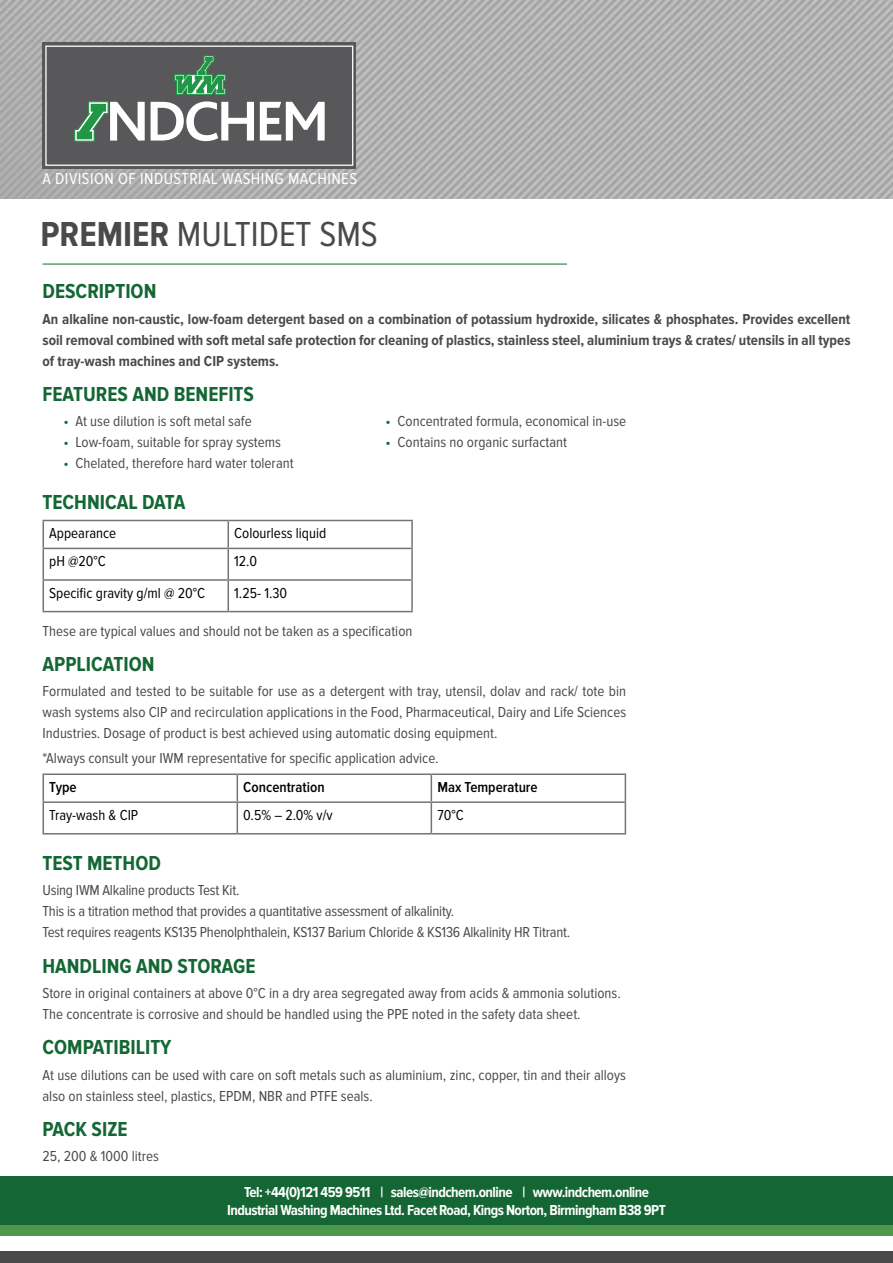
<style>
.page{position:relative;width:893px;height:1263px;background:#fff}
.page>*{position:absolute;margin:0;border:0;box-sizing:border-box;transform-origin:0 0}
.t1{font:36px "Proxima Nova Cond";color:#4a4a4b}
.t2{font:700 21px "Proxima Nova Cond";color:#146734}
.t3{font:16.5px "Proxima Nova Cond";letter-spacing:.025em;color:#fff}
.t4{font:15px/21px "Proxima Nova Cond";color:#4a4a4b}
.t5{font:700 15px/21px "Proxima Nova Cond";color:#4a4a4b;text-align:justify}
.t6{font:700 15px/18px "Proxima Nova Cond";letter-spacing:-.035em;color:#fff;text-align:center}
.t7{font:15px "Proxima Nova Cond";color:#000}
.t8{font:600 15px "Proxima Nova Cond";color:#000}
.s1{font-weight:700}
.s2{color:#146734}
</style>
<div class="page">
<img style="left:0;top:0;width:893px;height:198px">
<div style="left:42px;top:43px;width:314px;height:126px;background:#58585b"></div>
<div style="left:45px;top:46px;width:308px;height:120px;border:1px solid #fff"></div>
<svg style="left:151px;top:101px;width:103px;height:40px"></svg>
<svg style="left:260px;top:102px;width:65px;height:39px"></svg>
<svg style="left:74px;top:101px;width:71px;height:41px"></svg>
<svg style="left:174px;top:56px;width:51px;height:39px"></svg>
<div style="left:0;top:1251px;width:893px;height:12px;background:#4a4a4b"></div>
<div style="left:0;top:1176px;width:893px;height:49px;background:#146734"></div>
<div style="left:0;top:1225px;width:893px;height:10px;background:#4e984e"></div>
<hr style="left:43px;top:264px;width:524px;height:1px;background:#146734">
<hr style="left:411px;top:581px;width:2px;height:30px;background:#707576">
<hr style="left:228px;top:611px;width:185px;height:1px;background:#707576">
<hr style="left:227px;top:521px;width:2px;height:27px;background:#707576">
<hr style="left:227px;top:549px;width:2px;height:30px;background:#707576">
<hr style="left:43px;top:581px;width:1px;height:30px;background:#707576">
<hr style="left:227px;top:581px;width:2px;height:30px;background:#707576">
<hr style="left:43px;top:611px;width:185px;height:1px;background:#707576">
<hr style="left:43px;top:520px;width:185px;height:1px;background:#707576">
<svg style="left:43px;top:521px;width:1px;height:27px"></svg>
<hr style="left:228px;top:520px;width:185px;height:1px;background:#707576">
<hr style="left:411px;top:521px;width:2px;height:27px;background:#707576">
<hr style="left:43px;top:548px;width:185px;height:1px;background:#707576">
<hr style="left:43px;top:549px;width:1px;height:30px;background:#707576">
<hr style="left:228px;top:548px;width:185px;height:1px;background:#707576">
<hr style="left:411px;top:549px;width:2px;height:30px;background:#707576">
<hr style="left:43px;top:579px;width:185px;height:2px;background:#707576">
<hr style="left:228px;top:579px;width:185px;height:2px;background:#707576">
<svg style="left:237px;top:775px;width:1px;height:26px"></svg>
<svg style="left:431px;top:775px;width:1px;height:26px"></svg>
<hr style="left:237px;top:803px;width:1px;height:30px;background:#707576">
<hr style="left:431px;top:803px;width:1px;height:30px;background:#707576">
<hr style="left:43px;top:773px;width:194px;height:2px;background:#707576">
<svg style="left:43px;top:775px;width:1px;height:26px"></svg>
<hr style="left:237px;top:773px;width:194px;height:2px;background:#707576">
<hr style="left:431px;top:773px;width:195px;height:2px;background:#707576">
<svg style="left:625px;top:775px;width:1px;height:26px"></svg>
<hr style="left:43px;top:801px;width:194px;height:2px;background:#707576">
<hr style="left:43px;top:803px;width:1px;height:30px;background:#707576">
<hr style="left:237px;top:801px;width:194px;height:2px;background:#707576">
<hr style="left:431px;top:801px;width:195px;height:2px;background:#707576">
<hr style="left:625px;top:803px;width:1px;height:30px;background:#707576">
<hr style="left:43px;top:833px;width:194px;height:1px;background:#707576">
<hr style="left:237px;top:833px;width:194px;height:1px;background:#707576">
<hr style="left:431px;top:833px;width:195px;height:1px;background:#707576">
<p class="t3" style="left:43px;top:170px;width:316px">A DIVISION OF INDUSTRIAL WASHING MACHINES</p>
<h1 class="t1" style="left:40px;top:214px;width:339px"><span class="s1">PREMIER</span> MULTIDET SMS</h1>
<h2 class="t2" style="left:43px;top:280px;width:115px">DESCRIPTION</h2>
<p class="t5" style="left:43px;top:309px;width:809px">An alkaline non-caustic, low-foam detergent based on a combination of potassium hydroxide, silicates &amp; phosphates. Provides excellent soil removal combined with soft metal safe protection for cleaning of plastics, stainless steel, aluminium trays &amp; crates/ utensils in all types of tray-wash machines and CIP systems.</p>
<h2 class="t2" style="left:43px;top:382px;width:213px">FEATURES AND BENEFITS</h2>
<p class="t4" style="left:64px;top:411px;width:190px"><span class="s2">•</span> At use dilution is soft metal safe</p>
<p class="t4" style="left:64px;top:432px;width:219px"><span class="s2">•</span> Low-foam, suitable for spray systems</p>
<p class="t4" style="left:64px;top:453px;width:232px"><span class="s2">•</span> Chelated, therefore hard water tolerant</p>
<p class="t4" style="left:386px;top:411px;width:242px"><span class="s2">•</span> Concentrated formula, economical in-use</p>
<p class="t4" style="left:386px;top:432px;width:183px"><span class="s2">•</span> Contains no organic surfactant</p>
<h2 class="t2" style="left:43px;top:491px;width:144px">TECHNICAL DATA</h2>
<p class="t7" style="left:49px;top:525px;width:69px">Appearance</p>
<p class="t7" style="left:234px;top:525px;width:94px">Colourless liquid</p>
<p class="t7" style="left:49px;top:553px;width:58px">pH @20°C</p>
<p class="t7" style="left:234px;top:553px;width:24px">12.0</p>
<p class="t7" style="left:49px;top:584px;width:157px">Specific gravity g/ml @ 20°C</p>
<p class="t7" style="left:234px;top:584px;width:54px">1.25- 1.30</p>
<p class="t4" style="left:43px;top:620px;width:371px">These are typical values and should not be taken as a specification</p>
<h2 class="t2" style="left:43px;top:652px;width:113px">APPLICATION</h2>
<p class="t4" style="left:43px;top:681px;width:585px;text-align:justify">Formulated and tested to be suitable for use as a detergent with tray, utensil, dolav and rack/ tote bin wash systems also CIP and recirculation applications in the Food, Pharmaceutical, Dairy and Life Sciences Industries. Dosage of product is best achieved using automatic dosing equipment.</p>
<p class="t4" style="left:43px;top:748px;width:398px">*Always consult your IWM representative for specific application advice.</p>
<p class="t8" style="left:49px;top:779px;width:29px">Type</p>
<p class="t8" style="left:243px;top:779px;width:83px">Concentration</p>
<p class="t8" style="left:437px;top:779px;width:102px">Max Temperature</p>
<p class="t7" style="left:49px;top:807px;width:91px">Tray-wash &amp; CIP</p>
<p class="t7" style="left:243px;top:807px;width:91px">0.5% – 2.0% v/v</p>
<p class="t7" style="left:437px;top:807px;width:28px">70°C</p>
<h2 class="t2" style="left:43px;top:851px;width:120px">TEST METHOD</h2>
<p class="t4" style="left:43px;top:880px;width:529px">Using IWM Alkaline products Test Kit.<br>This is a titration method that provides a quantitative assessment of alkalinity.<br>Test requires reagents KS135 Phenolphthalein, KS137 Barium Chloride &amp; KS136 Alkalinity HR Titrant.</p>
<h2 class="t2" style="left:43px;top:954px;width:215px">HANDLING AND STORAGE</h2>
<p class="t4" style="left:43px;top:983px;width:580px">Store in original containers at above 0°C in a dry area segregated away from acids &amp; ammonia solutions.<br>The concentrate is corrosive and should be handled using the PPE noted in the safety data sheet.</p>
<h2 class="t2" style="left:43px;top:1036px;width:131px">COMPATIBILITY</h2>
<p class="t4" style="left:43px;top:1064px;width:585px">At use dilutions can be used with care on soft metals such as aluminium, zinc, copper, tin and their alloys also on stainless steel, plastics, EPDM, NBR and PTFE seals.</p>
<h2 class="t2" style="left:43px;top:1117px;width:87px">PACK SIZE</h2>
<p class="t4" style="left:43px;top:1146px;width:118px">25, 200 &amp; 1000 litres</p>
<p class="t6" style="left:227px;top:1183px;width:440px">Tel: +44(0)121 459 9511 | sales@indchem.online | www.indchem.online<br>Industrial Washing Machines Ltd. Facet Road, Kings Norton, Birmingham B38 9PT</p>
</div>
